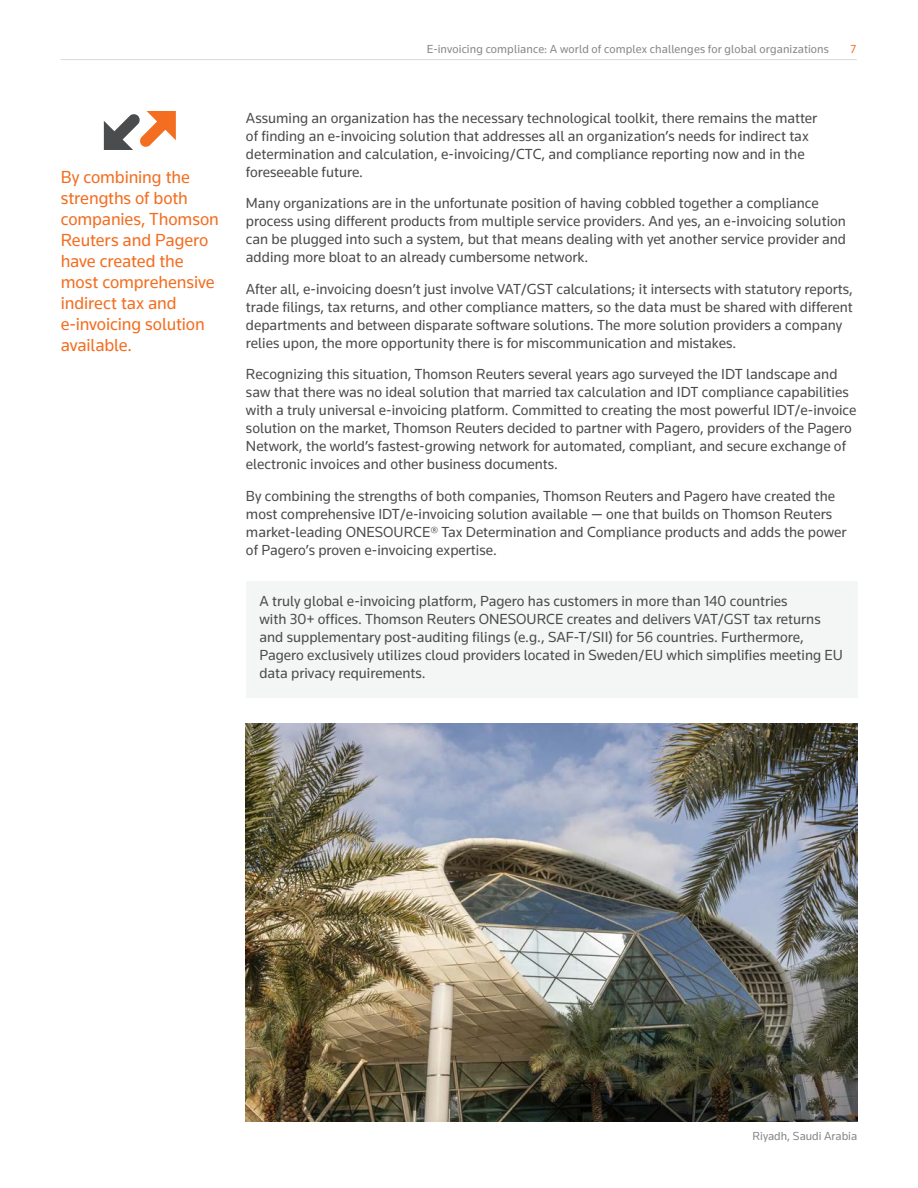
<style>
.page{position:relative;width:918px;height:1188px;background:#fff}
.page>*{position:absolute;margin:0;border:0;box-sizing:border-box;transform-origin:0 0}
.Sidebar_Callout{font:18px/21px "Knowledge 2017";letter-spacing:-.005em;color:#f36e21}
.Body_Text{font:15px/18px "Knowledge 2017";color:#4b4c4d}
.Body_Text-2{font:12px "Knowledge 2017";letter-spacing:.005em;color:#86888b}
.t1{font:12px "Knowledge 2017";color:#f36e21}
</style>
<div class="page">
<hr style="left:61px;top:59px;width:796px;height:1px;background:#dcdddf">
<div style="left:246px;top:581px;width:611px;height:117px;background:#f4f5f5"></div>
<img style="left:246px;top:724px;width:611px;height:397px">
<svg style="left:104px;top:111px;width:72px;height:39px"></svg>
<p class="Sidebar_Callout" style="left:61px;top:166px;width:160px">By combining the strengths of both companies, Thomson<br>Reuters and Pagero have created the most comprehensive indirect tax and e-invoicing solution available.</p>
<p class="Body_Text-2" style="left:427px;top:42px;width:404px">E-invoicing compliance: A world of complex challenges for global organizations</p>
<p class="t1" style="left:851px;top:42px;width:7px">7</p>
<p class="Body_Text" style="left:246px;top:108px;width:573px">Assuming an organization has the necessary technological toolkit, there remains the matter of finding an e-invoicing solution that addresses all an organization’s needs for indirect tax determination and calculation, e-invoicing/CTC, and compliance reporting now and in the foreseeable future.</p>
<p class="Body_Text" style="left:246px;top:194px;width:602px">Many organizations are in the unfortunate position of having cobbled together a compliance process using different products from multiple service providers. And yes, an e-invoicing solution can be plugged into such a system, but that means dealing with yet another service provider and adding more bloat to an already cumbersome network.</p>
<p class="Body_Text" style="left:246px;top:279px;width:609px">After all, e-invoicing doesn’t just involve VAT/GST calculations; it intersects with statutory reports, trade filings, tax returns, and other compliance matters, so the data must be shared with different departments and between disparate software solutions. The more solution providers a company relies upon, the more opportunity there is for miscommunication and mistakes.</p>
<p class="Body_Text" style="left:246px;top:365px;width:612px">Recognizing this situation, Thomson Reuters several years ago surveyed the IDT landscape and saw that there was no ideal solution that married tax calculation and IDT compliance capabilities with a truly universal e-invoicing platform. Committed to creating the most powerful IDT/e-invoice solution on the market, Thomson Reuters decided to partner with Pagero, providers of the Pagero Network, the world’s fastest-growing network for automated, compliant, and secure exchange of electronic invoices and other business documents.</p>
<p class="Body_Text" style="left:246px;top:486px;width:602px">By combining the strengths of both companies, Thomson Reuters and Pagero have created the most comprehensive IDT/e-invoicing solution available — one that builds on Thomson Reuters market-leading ONESOURCE® Tax Determination and Compliance products and adds the power of Pagero’s proven e-invoicing expertise.</p>
<p class="Body_Text" style="left:259px;top:592px;width:585px">A truly global e-invoicing platform, Pagero has customers in more than 140 countries<br>with 30+ offices. Thomson Reuters ONESOURCE creates and delivers VAT/GST tax returns and supplementary post-auditing filings (e.g., SAF-T/SII) for 56 countries. Furthermore, Pagero exclusively utilizes cloud providers located in Sweden/EU which simplifies meeting EU data privacy requirements.</p>
<p class="Body_Text-2" style="left:753px;top:1128px;width:106px">Riyadh, Saudi Arabia</p>
</div>
